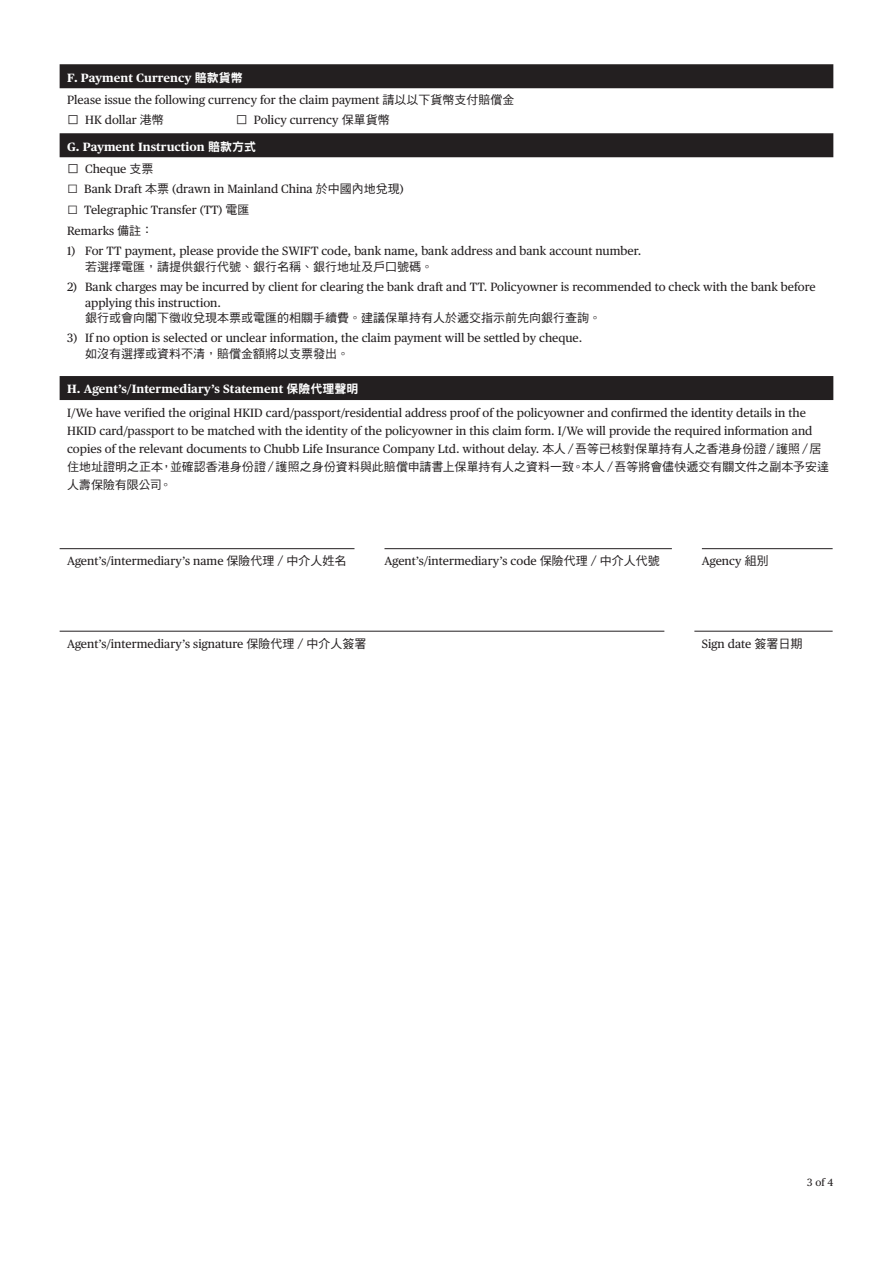
<style>
.page{position:relative;width:893px;height:1263px;background:#fff}
.page>*{position:absolute;margin:0;border:0;box-sizing:border-box;transform-origin:0 0}
.t1{font:12px/24px "Publico Text";color:#231f20}
.t2{font:12px/18px "DF Hei HK W5";color:#231f20}
.t3{font:700 12px "Publico Text";color:#fff}
.t4{font:10.5px "Publico Text";color:#231f20}
.s1{font-weight:700;color:#fff}
.s2{font-family:"DF Hei HK W9";color:#fff}
.s3{font-family:"DF Hei HK W5"}
.s4{font-family:"DF Hei HK W9";font-weight:400}
</style>
<div class="page">
<div style="left:60px;top:376px;width:773px;height:24px;background:#231f20"></div>
<hr style="left:60px;top:548px;width:294px;height:1px;background:#231f20">
<hr style="left:384px;top:548px;width:288px;height:1px;background:#231f20">
<hr style="left:702px;top:548px;width:131px;height:1px;background:#231f20">
<hr style="left:60px;top:631px;width:604px;height:1px;background:#231f20">
<hr style="left:694px;top:631px;width:139px;height:1px;background:#231f20">
<div style="left:60px;top:64px;width:773px;height:24px;background:#231f20"></div>
<div style="left:60px;top:133px;width:773px;height:24px;background:#231f20"></div>
<p class="t1" style="left:67px;top:65px;width:449px;line-height:22.5px"><span class="s1">F. Payment Currency</span> <span class="s2">賠款貨幣<br></span>Please issue the following currency for the claim payment <span class="s3">請以以下貨幣支付賠償金</span></p>
<p class="t1" style="left:67px;top:107px;width:98px"><span class="s3">□</span> HK dollar <span class="s3">港幣</span></p>
<p class="t1" style="left:236px;top:107px;width:155px"><span class="s3">□</span> Policy currency <span class="s3">保單貨幣</span></p>
<p class="t3" style="left:67px;top:137px;width:190px">G. Payment Instruction <span class="s4">賠款方式</span></p>
<p class="t1" style="left:67px;top:156px;width:88px"><span class="s3">□</span> Cheque <span class="s3">支票</span></p>
<p class="t1" style="left:67px;top:176px;width:338px">□ Bank Draft <span class="s3">本票</span> (drawn in Mainland China <span class="s3">於中國內地兌現</span>)</p>
<p class="t1" style="left:67px;top:198px;width:184px;line-height:21px">□ Telegraphic Transfer (TT) <span class="s3">電匯<br></span>Remarks <span class="s3">備註：</span></p>
<p class="t1" style="left:67px;top:238px;width:576px">1) For TT payment, please provide the SWIFT code, bank name, bank address and bank account number.</p>
<p class="t2" style="left:85px;top:257px;width:349px">若選擇電匯，請提供銀行代號、銀行名稱、銀行地址及戶口號碼。</p>
<p class="t1" style="left:85px;top:278px;width:732px;line-height:15.8px;text-indent:-18px">2) Bank charges may be incurred by client for clearing the bank draft and TT. Policyowner is recommended to check with the bank before applying this instruction.</p>
<p class="t2" style="left:85px;top:309px;width:517px">銀行或會向閣下徵收兌現本票或電匯的相關手續費。建議保單持有人於遞交指示前先向銀行查詢。</p>
<p class="t1" style="left:67px;top:326px;width:517px">3) If no option is selected or unclear information, the claim payment will be settled by cheque.</p>
<p class="t2" style="left:85px;top:345px;width:265px">如沒有選擇或資料不清，賠償金額將以支票發出。</p>
<p class="t1" style="left:67px;top:376px;width:740px"><span class="s1">H. Agent’s/Intermediary’s Statement</span> <span class="s2">保險代理聲明<br></span>I/We have verified the original HKID card/passport/residential address proof of the policyowner and confirmed the identity details in the</p>
<p class="t1" style="left:67px;top:421px;width:756px;line-height:18px">HKID card/passport to be matched with the identity of the policyowner in this claim form. I/We will provide the required information and copies of the relevant documents to Chubb Life Insurance Company Ltd. without delay. <span class="s3">本人／吾等已核對保單持有人之香港身份證／護照／居</span></p>
<p class="t2" style="left:67px;top:458px;width:763px">住地址證明之正本，並確認香港身份證／護照之身份資料與此賠償申請書上保單持有人之資料一致。本人／吾等將會儘快遞交有關文件之副本予安達人壽保險有限公司。</p>
<p class="t1" style="left:67px;top:548px;width:281px">Agent’s/intermediary’s name <span class="s3">保險代理／中介人姓名</span></p>
<p class="t1" style="left:384px;top:548px;width:277px">Agent’s/intermediary’s code <span class="s3">保險代理／中介人代號</span></p>
<p class="t1" style="left:702px;top:548px;width:68px">Agency <span class="s3">組別</span></p>
<p class="t1" style="left:67px;top:631px;width:301px">Agent’s/intermediary’s signature <span class="s3">保險代理／中介人簽署</span></p>
<p class="t1" style="left:702px;top:631px;width:102px">Sign date <span class="s3">簽署日期</span></p>
<p class="t4" style="left:807px;top:1174px;width:28px">3 of 4</p>
</div>
